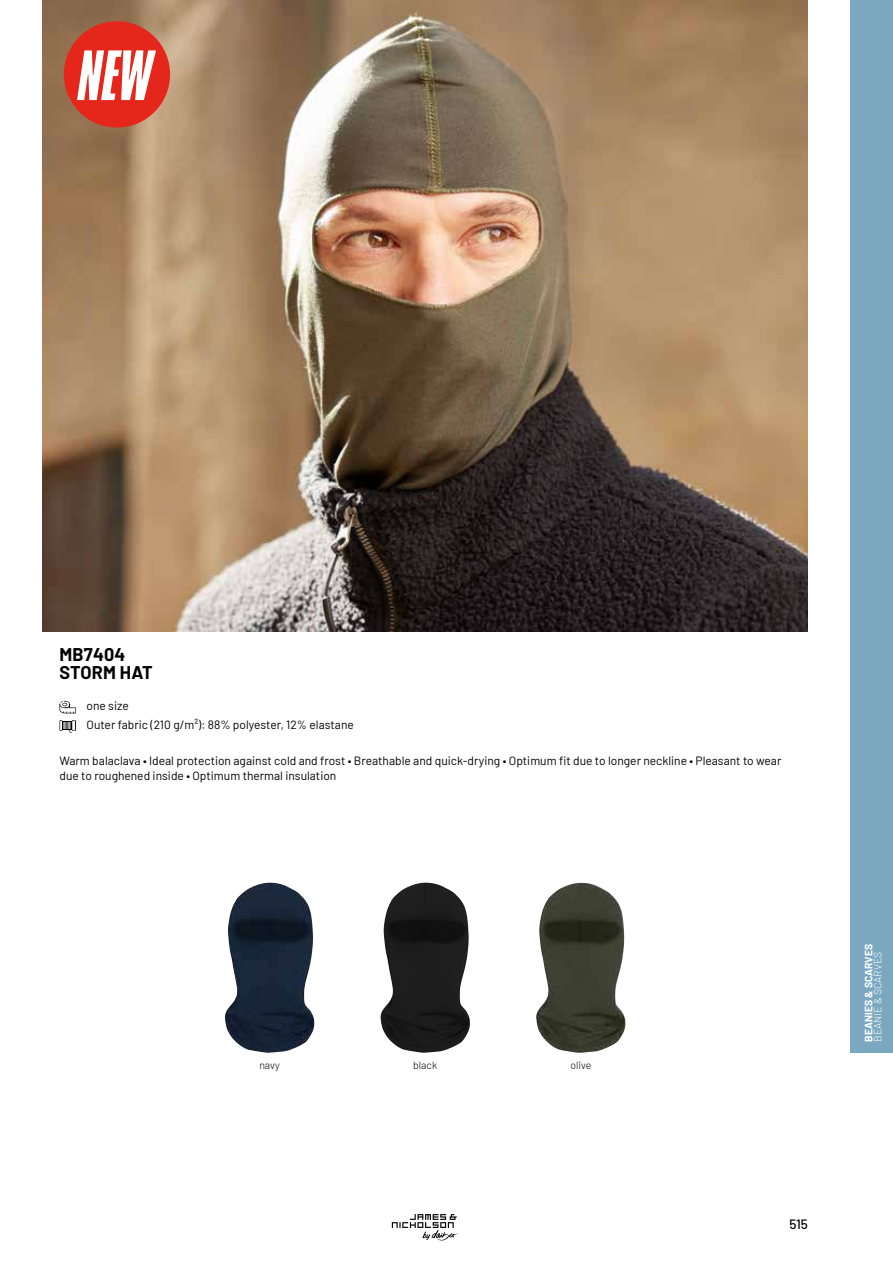
<style>
.page{position:relative;width:893px;height:1263px;background:#fff}
.page>*{position:absolute;margin:0;border:0;box-sizing:border-box;transform-origin:0 0}
.t1{font:700 18px/17.4px "Barlow";letter-spacing:.01em;color:#000}
.t2{font:500 13.5px "Barlow";color:#000}
.t3{font:12px/19.2px "Barlow";color:#000}
.t4{font:700 10.5px "Barlow";color:#fff}
.t5{font:300 10.5px "Barlow";color:#000}
.t6{font:300 10.5px "Barlow";color:#fff}
</style>
<div class="page">
<img style="left:43px;top:0;width:765px;height:631px">
<div style="left:64px;top:21px;width:106px;height:107px;background:#e5271b;border-radius:50%"></div>
<svg style="left:77px;top:50px;width:79px;height:50px"></svg>
<img style="left:536px;top:883px;width:76px;height:170px">
<img style="left:380px;top:883px;width:76px;height:170px">
<img style="left:225px;top:883px;width:75px;height:170px">
<svg style="left:392px;top:1214px;width:67px;height:26px"></svg>
<svg style="left:60px;top:701px;width:16px;height:12px"></svg>
<svg style="left:60px;top:720px;width:16px;height:13px"></svg>
<div style="left:850px;top:0;width:43px;height:1053px;background:#7aa8c0"></div>
<h1 class="t1" style="left:60px;top:645px;width:95px">MB7404<br>STORM HAT</h1>
<p class="t3" style="left:87px;top:695px;width:269px">one size<br>Outer fabric (210 g/m²): 88% polyester, 12% elastane</p>
<p class="t3" style="left:60px;top:752px;width:723px;line-height:15px">Warm balaclava • Ideal protection against cold and frost • Breathable and quick-drying • Optimum fit due to longer neckline • Pleasant to wear due to roughened inside • Optimum thermal insulation</p>
<p class="t5" style="left:259px;top:1057px;width:22px">navy</p>
<p class="t5" style="left:413px;top:1057px;width:25px">black</p>
<p class="t5" style="left:570px;top:1057px;width:23px">olive</p>
<p class="t4" style="left:861px;top:1042px;width:99px;rotate:-90deg">BEANIES &amp; SCARVES</p>
<p class="t6" style="left:870px;top:1042px;width:91px;rotate:-90deg">BEANIE &amp; SCARVES</p>
<p class="t2" style="left:789px;top:1214px;width:20px">515</p>
</div>
